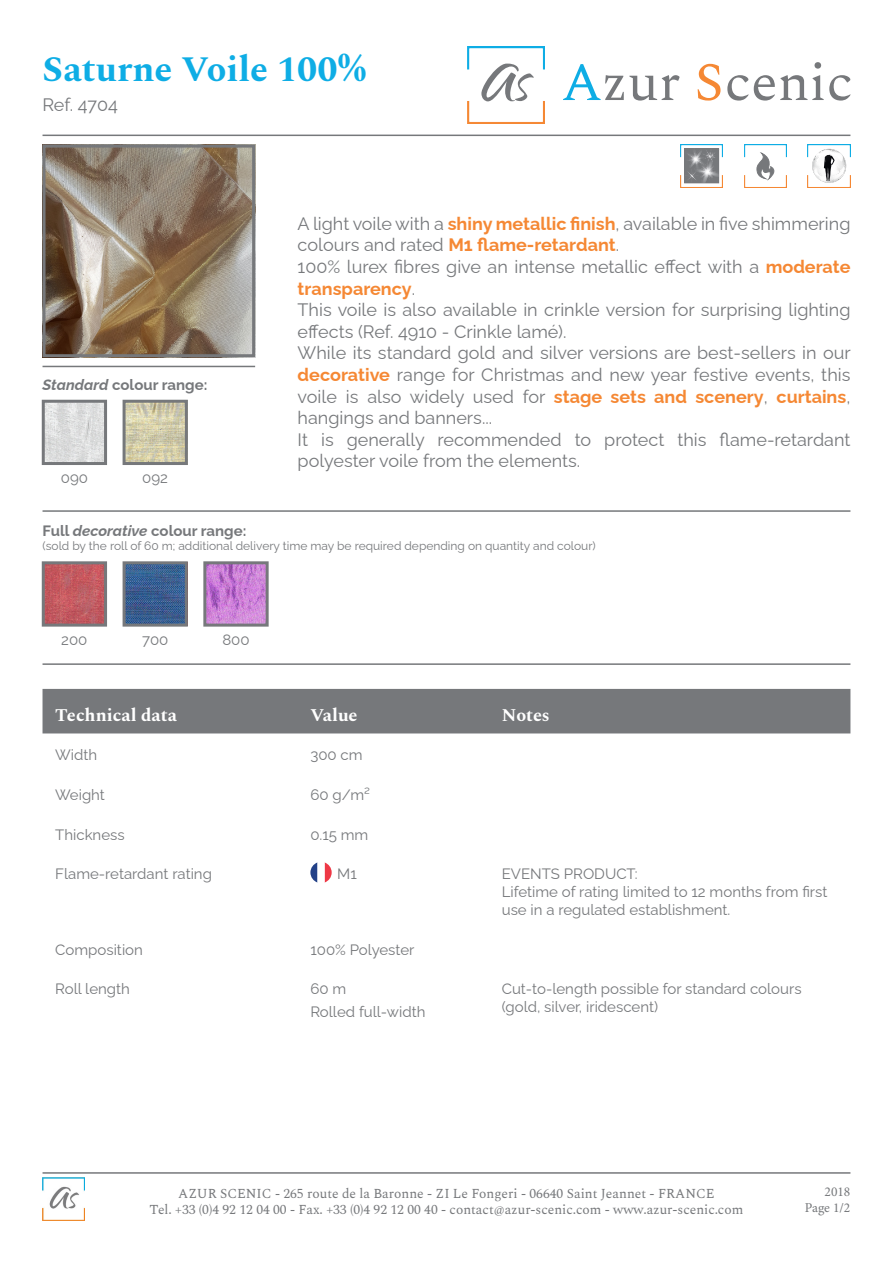
<style>
.page{position:relative;width:893px;height:1263px;background:#fff}
.page>*{position:absolute;margin:0;border:0;box-sizing:border-box;transform-origin:0 0}
.t1{font:700 36px "Spectral";color:#0eade5}
.t2{font:18px/21.6px "Raleway";color:#76787b}
.t3{font:700 18px "Spectral";color:#fff}
.t4{font:15px/18px "Raleway";color:#76787b}
.t5{font:700 15px "Raleway";color:#76787b}
.t6{font:13.5px "Spectral";color:#76787b}
.t7{font:13.5px "Minion Pro";color:#76787b}
.t8{font:12px "Raleway";color:#76787b}
.s1{font-style:italic}
.s2{font-weight:700;color:#f58834}
</style>
<div class="page">
<img style="left:468px;top:47px;width:76px;height:76px">
<svg style="left:481px;top:64px;width:53px;height:37px"></svg>
<svg style="left:563px;top:64px;width:116px;height:37px"></svg>
<svg style="left:698px;top:64px;width:22px;height:37px"></svg>
<svg style="left:727px;top:75px;width:21px;height:26px"></svg>
<svg style="left:754px;top:62px;width:96px;height:39px"></svg>
<hr style="left:43px;top:135px;width:807px;height:1px;background:#76787b">
<hr style="left:43px;top:366px;width:212px;height:1px;background:#76787b">
<hr style="left:43px;top:1172px;width:807px;height:2px;background:#76787b">
<img style="left:47px;top:149px;width:204px;height:204px">
<img style="left:808px;top:145px;width:42px;height:42px">
<svg style="left:812px;top:149px;width:34px;height:34px"></svg>
<img style="left:744px;top:145px;width:43px;height:42px">
<svg style="left:757px;top:145px;width:22px;height:34px"></svg>
<img style="left:680px;top:145px;width:43px;height:42px">
<div style="left:684px;top:149px;width:35px;height:34px;border:1px solid #76787b"></div>
<svg style="left:685px;top:149px;width:34px;height:34px"></svg>
<img style="left:46px;top:404px;width:57px;height:57px">
<img style="left:46px;top:565px;width:57px;height:58px">
<img style="left:207px;top:565px;width:58px;height:58px">
<img style="left:127px;top:404px;width:57px;height:57px">
<img style="left:43px;top:1178px;width:42px;height:42px">
<div style="left:42px;top:400px;width:65px;height:65px;border:3px solid #76787b"></div>
<div style="left:42px;top:561px;width:65px;height:66px;border:3px solid #76787b"></div>
<img style="left:127px;top:565px;width:57px;height:58px">
<div style="left:123px;top:561px;width:65px;height:66px;border:3px solid #76787b"></div>
<div style="left:203px;top:561px;width:66px;height:66px;border:3px solid #76787b"></div>
<div style="left:123px;top:400px;width:65px;height:65px;border:3px solid #76787b"></div>
<div style="left:43px;top:145px;width:212px;height:212px;border:3px solid #76787b"></div>
<hr style="left:43px;top:510px;width:807px;height:2px;background:#76787b">
<hr style="left:43px;top:663px;width:807px;height:2px;background:#76787b">
<div style="left:43px;top:689px;width:807px;height:44px;background:#76787b"></div>
<svg style="left:310px;top:862px;width:22px;height:21px"></svg>
<p class="t1" style="left:43px;top:43px;width:325px">Saturne Voile 100%</p>
<p class="t2" style="left:43px;top:92px;width:77px">Ref. 4704</p>
<p class="t5" style="left:43px;top:372px;width:166px"><span class="s1">Standard</span> colour range:</p>
<p class="t4" style="left:61px;top:467px;width:29px">090</p>
<p class="t4" style="left:142px;top:467px;width:27px">092</p>
<p class="t2" style="left:298px;top:211px;width:554px">A light voile with a <span class="s2">shiny metallic finish</span>, available in five shimmering colours and rated <span class="s2">M1 flame-retardant</span>.</p>
<p class="t2" style="left:298px;top:254px;width:554px">100% lurex fibres give an intense metallic effect with a <span class="s2">moderate transparency</span>.</p>
<p class="t2" style="left:298px;top:297px;width:554px">This voile is also available in crinkle version for surprising lighting effects (Ref. 4910 - Crinkle lamé).</p>
<p class="t2" style="left:298px;top:340px;width:555px;text-align:justify">While its standard gold and silver versions are best-sellers in our <span class="s2">decorative</span> range for Christmas and new year festive events, this voile is also widely used for <span class="s2">stage sets and scenery</span>, <span class="s2">curtains</span>, hangings and banners...</p>
<p class="t2" style="left:298px;top:427px;width:554px">It is generally recommended to protect this flame-retardant polyester voile from the elements.</p>
<p class="t5" style="left:43px;top:518px;width:205px">Full <span class="s1">decorative</span> colour range:</p>
<p class="t8" style="left:43px;top:536px;width:555px">(sold by the roll of 60 m; additional delivery time may be required depending on quantity and colour)</p>
<p class="t4" style="left:61px;top:629px;width:28px">200</p>
<p class="t4" style="left:142px;top:629px;width:28px">700</p>
<p class="t4" style="left:222px;top:629px;width:29px">800</p>
<p class="t3" style="left:55px;top:702px;width:123px">Technical data</p>
<p class="t3" style="left:310px;top:702px;width:49px">Value</p>
<p class="t3" style="left:502px;top:702px;width:50px">Notes</p>
<p class="t4" style="left:55px;top:744px;width:44px">Width</p>
<p class="t4" style="left:310px;top:744px;width:54px">300 cm</p>
<p class="t4" style="left:55px;top:784px;width:51px">Weight</p>
<p class="t4" style="left:310px;top:784px;width:61px">60 g/m²</p>
<p class="t4" style="left:55px;top:824px;width:71px">Thickness</p>
<p class="t4" style="left:310px;top:824px;width:60px">0.15 mm</p>
<p class="t4" style="left:55px;top:863px;width:158px">Flame-retardant rating</p>
<p class="t4" style="left:337px;top:863px;width:21px">M1</p>
<p class="t4" style="left:502px;top:863px;width:327px">EVENTS PRODUCT:<br>Lifetime of rating limited to 12 months from first use in a regulated establishment.</p>
<p class="t4" style="left:55px;top:939px;width:89px">Composition</p>
<p class="t4" style="left:310px;top:939px;width:106px">100% Polyester</p>
<p class="t4" style="left:55px;top:978px;width:76px">Roll length</p>
<p class="t4" style="left:310px;top:978px;width:37px">60 m</p>
<p class="t4" style="left:310px;top:1001px;width:117px">Rolled full-width</p>
<p class="t4" style="left:502px;top:978px;width:301px">Cut-to-length possible for standard colours (gold, silver, iridescent)</p>
<p class="t6" style="left:178px;top:1184px;width:538px">AZUR SCENIC - 265 route de la Baronne - ZI Le Fongeri - 06640 Saint Jeannet - FRANCE</p>
<p class="t6" style="left:150px;top:1200px;width:595px">Tel. +33 (0)4 92 12 04 00 - Fax. +33 (0)4 92 12 00 40 - contact@azur-scenic.com - www.azur-scenic.com</p>
<p class="t7" style="left:824px;top:1183px;width:27px">2018</p>
<p class="t7" style="left:805px;top:1199px;width:47px">Page 1/2</p>
</div>
